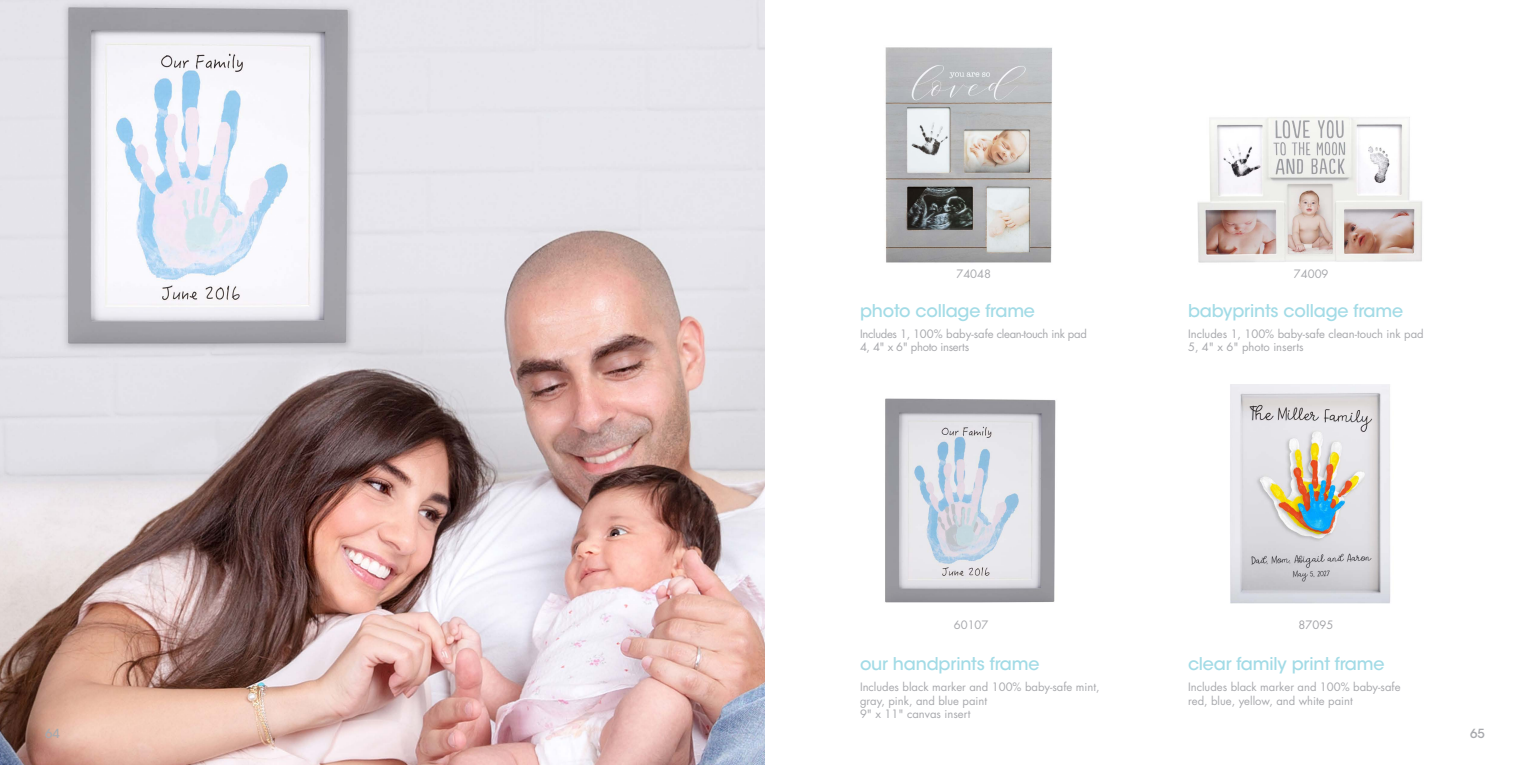
<style>
.page{position:relative;width:1530px;height:765px;background:#fff}
.page>*{position:absolute;margin:0;border:0;box-sizing:border-box;transform-origin:0 0}
.t1{font:500 17.5px "ITC Avant Garde Std";letter-spacing:-.01em;color:#a2dbe6}
.t2{font:500 12.5px "ITC Avant Garde Std";color:#a8a9ad}
.t3{font:11.25px/13.5px "Futura Std";color:#a8a9ad}
.t4{font:11.25px "Futura Std";letter-spacing:-.025em;color:#a8a9ad}
.t5{font:11.25px "Futura Std";color:#a5a5a9}
</style>
<div class="page">
<img style="left:0;top:0;width:765px;height:765px">
<img style="left:885px;top:398px;width:171px;height:205px">
<img style="left:1230px;top:384px;width:161px;height:219px">
<img style="left:885px;top:47px;width:167px;height:216px">
<img style="left:1197px;top:117px;width:225px;height:146px">
<p class="t3" style="left:956px;top:267px;width:36px">74048</p>
<p class="t1" style="left:860px;top:299px;width:177px">photo collage frame</p>
<p class="t4" style="left:860px;top:326px;width:228px">Includes 1, 100% baby-safe clean-touch ink pad</p>
<p class="t4" style="left:860px;top:340px;width:111px">4, 4" x 6" photo inserts</p>
<p class="t3" style="left:1294px;top:267px;width:36px">74009</p>
<p class="t1" style="left:1188px;top:299px;width:217px">babyprints collage frame</p>
<p class="t3" style="left:1188px;top:327px;width:237px">Includes 1, 100% baby-safe clean-touch ink pad<br>5, 4" x 6" photo inserts</p>
<p class="t3" style="left:954px;top:618px;width:36px">60107</p>
<p class="t1" style="left:860px;top:653px;width:181px">our handprints frame</p>
<p class="t3" style="left:860px;top:680px;width:241px">Includes black marker and 100% baby-safe mint, gray, pink, and blue paint</p>
<p class="t3" style="left:860px;top:707px;width:112px">9" x 11" canvas insert</p>
<p class="t5" style="left:1299px;top:617px;width:36px">87095</p>
<p class="t1" style="left:1188px;top:653px;width:198px">clear family print frame</p>
<p class="t3" style="left:1188px;top:680px;width:214px">Includes black marker and 100% baby-safe red, blue, yellow, and white paint</p>
<p class="t2" style="left:45px;top:726px;width:16px">64</p>
<p class="t2" style="left:1470px;top:726px;width:16px">65</p>
</div>
